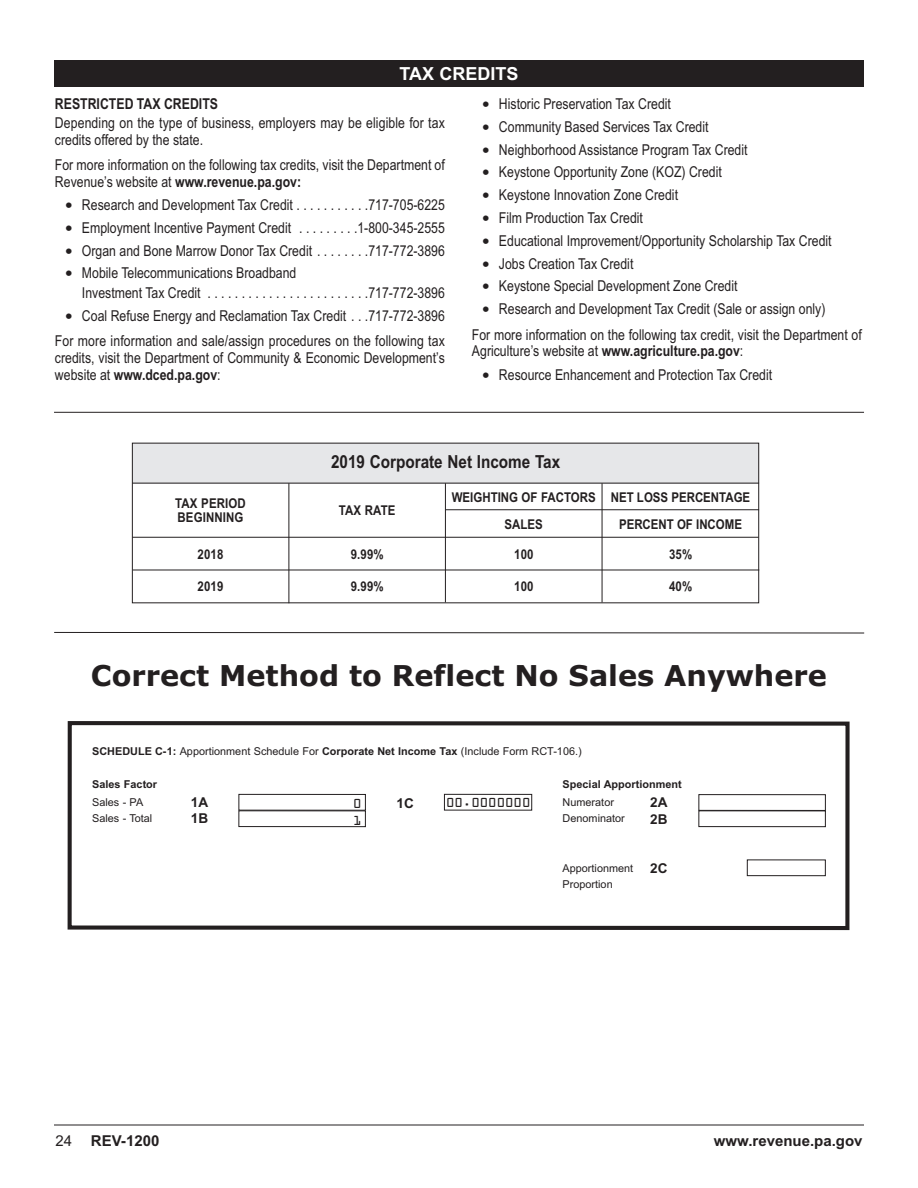
<style>
.page{position:relative;width:918px;height:1188px;background:#fff}
.page>*{position:absolute;margin:0;border:0;box-sizing:border-box;transform-origin:0 0}
.t1{font:700 28.8px "Verdana";color:#231f20}
.t2{font:700 18px "Arial";color:#231f20;scale:.85 1}
.t3{font:700 18px "Arial";color:#fff}
.t4{font:15px/16.6px "Arial Narrow";color:#231f20}
.t5{font:700 15px "Arial";color:#231f20}
.t6{font:700 15px "Arial Narrow";color:#231f20}
.t7{font:15px "Arial";color:#231f20}
.t8{font:700 13.65px/16.4px "Arial";color:#231f20}
.t9{font:700 13.5px "Arial";color:#231f20;scale:.85 1}
.t10{font:11.7px/16.4px "OCRA Std";color:#231f20}
.t11{font:10.95px/16.4px "Arial";color:#231f20}
.t12{font:700 10.95px/18.3px "Arial";color:#231f20}
.s1{font-weight:700}
.s2{font-family:"Verdana"}
.s3{font-weight:400}
</style>
<div class="page">
<div style="left:54px;top:60px;width:810px;height:27px;background:#231f20"></div>
<hr style="left:54px;top:412px;width:810px;height:1px;background:#231f20">
<svg style="left:54px;top:632px;width:811px;height:2px;background:#908e8f"></svg>
<svg style="left:67px;top:721px;width:783px;height:210px"></svg>
<div style="left:132px;top:443px;width:627px;height:40px;background:#e6e7e9"></div>
<hr style="left:289px;top:483px;width:1px;height:120px;background:#231f20">
<hr style="left:445px;top:483px;width:1px;height:119px;background:#231f20">
<hr style="left:602px;top:483px;width:1px;height:119px;background:#231f20">
<hr style="left:132px;top:483px;width:627px;height:1px;background:#231f20">
<hr style="left:132px;top:537px;width:627px;height:1px;background:#231f20">
<hr style="left:445px;top:509px;width:314px;height:1px;background:#231f20">
<hr style="left:133px;top:570px;width:626px;height:1px;background:#231f20">
<hr style="left:54px;top:1125px;width:810px;height:1px;background:#231f20">
<p class="t3" style="left:399px;top:63px;width:121px">TAX CREDITS</p>
<p class="t6" style="left:55px;top:98px;width:165px">RESTRICTED TAX CREDITS</p>
<p class="t4" style="left:55px;top:116px;width:391px">Depending on the type of business, employers may be eligible for tax credits offered by the state.</p>
<p class="t4" style="left:55px;top:158px;width:391px">For more information on the following tax credits, visit the Department of<br>Revenue’s website at <span class="s1">www.revenue.pa.gov:</span></p>
<p class="t4" style="left:65px;top:198px;width:382px"><span class="s2">•</span> Research and Development Tax Credit . . . . . . . . . . .717-705-6225</p>
<p class="t4" style="left:65px;top:221px;width:382px"><span class="s2">•</span> Employment Incentive Payment Credit . . . . . . . . .1-800-345-2555</p>
<p class="t4" style="left:65px;top:244px;width:382px"><span class="s2">•</span> Organ and Bone Marrow Donor Tax Credit . . . . . . . .717-772-3896</p>
<p class="t4" style="left:82px;top:265px;width:364px;line-height:19.2px;text-indent:-17px"><span class="s2">•</span> Mobile Telecommunications Broadband<br>Investment Tax Credit . . . . . . . . . . . . . . . . . . . . . . . .717-772-3896</p>
<p class="t4" style="left:65px;top:309px;width:382px"><span class="s2">•</span> Coal Refuse Energy and Reclamation Tax Credit . . .717-772-3896</p>
<p class="t4" style="left:55px;top:334px;width:391px;text-align:justify">For more information and sale/assign procedures on the following tax credits, visit the Department of Community &amp; Economic Development’s website at <span class="s1">www.dced.pa.gov</span>:</p>
<p class="t4" style="left:482px;top:97px;width:191px"><span class="s2">•</span> Historic Preservation Tax Credit</p>
<p class="t4" style="left:482px;top:120px;width:228px"><span class="s2">•</span> Community Based Services Tax Credit</p>
<p class="t4" style="left:482px;top:143px;width:267px"><span class="s2">•</span> Neighborhood Assistance Program Tax Credit</p>
<p class="t4" style="left:482px;top:165px;width:242px"><span class="s2">•</span> Keystone Opportunity Zone (KOZ) Credit</p>
<p class="t4" style="left:482px;top:188px;width:198px"><span class="s2">•</span> Keystone Innovation Zone Credit</p>
<p class="t4" style="left:482px;top:211px;width:163px"><span class="s2">•</span> Film Production Tax Credit</p>
<p class="t4" style="left:482px;top:234px;width:351px"><span class="s2">•</span> Educational Improvement/Opportunity Scholarship Tax Credit</p>
<p class="t4" style="left:482px;top:256px;width:153px"><span class="s2">•</span> Jobs Creation Tax Credit</p>
<p class="t4" style="left:482px;top:279px;width:257px"><span class="s2">•</span> Keystone Special Development Zone Credit</p>
<p class="t4" style="left:482px;top:302px;width:345px"><span class="s2">•</span> Research and Development Tax Credit (Sale or assign only)</p>
<p class="t4" style="left:472px;top:328px;width:391px">For more information on the following tax credit, visit the Department of<br>Agriculture’s website at <span class="s1">www.agriculture.pa.gov</span>:</p>
<p class="t4" style="left:482px;top:368px;width:292px"><span class="s2">•</span> Resource Enhancement and Protection Tax Credit</p>
<p class="t2" style="left:331px;top:451px;width:271px">2019 Corporate Net Income Tax</p>
<p class="t9" style="left:452px;top:489px;width:171px">WEIGHTING OF FACTORS</p>
<p class="t9" style="left:611px;top:489px;width:166px">NET LOSS PERCENTAGE</p>
<p class="t9" style="left:505px;top:516px;width:47px">SALES</p>
<p class="t9" style="left:619px;top:516px;width:146px">PERCENT OF INCOME</p>
<p class="t9" style="left:175px;top:495px;width:85px">TAX PERIOD</p>
<p class="t9" style="left:178px;top:510px;width:79px">BEGINNING</p>
<p class="t9" style="left:198px;top:547px;width:32px">2018</p>
<p class="t9" style="left:351px;top:547px;width:40px">9.99%</p>
<p class="t9" style="left:514px;top:547px;width:24px">100</p>
<p class="t9" style="left:669px;top:547px;width:29px">35%</p>
<p class="t9" style="left:198px;top:579px;width:32px">2019</p>
<p class="t9" style="left:351px;top:579px;width:40px">9.99%</p>
<p class="t9" style="left:514px;top:579px;width:24px">100</p>
<p class="t9" style="left:669px;top:579px;width:29px">40%</p>
<p class="t9" style="left:339px;top:503px;width:68px">TAX RATE</p>
<p class="t1" style="left:91px;top:659px;width:738px">Correct Method to Reflect No Sales Anywhere</p>
<p class="t11" style="left:92px;top:743px;width:491px"><span class="s1">SCHEDULE C-1:</span> Apportionment Schedule For <span class="s1">Corporate Net Income Tax</span> (Include Form RCT-106.)</p>
<p class="t12" style="left:563px;top:775px;width:121px">Special Apportionment<br><span class="s3">Numerator</span></p>
<p class="t11" style="left:563px;top:811px;width:64px">Denominator</p>
<p class="t12" style="left:92px;top:775px;width:66px">Sales Factor<br><span class="s3">Sales - PA</span></p>
<p class="t11" style="left:92px;top:810px;width:62px">Sales - Total</p>
<p class="t8" style="left:191px;top:794px;width:19px">1A<br>1B</p>
<p class="t8" style="left:650px;top:794px;width:19px">2A<br>2B</p>
<p class="t8" style="left:650px;top:860px;width:19px">2C</p>
<p class="t8" style="left:396px;top:795px;width:19px">1C</p>
<p class="t10" style="left:446px;top:795px;width:86px">00.0000000</p>
<p class="t10" style="left:353px;top:796px;width:10px">0<br>1</p>
<p class="t11" style="left:563px;top:860px;width:72px">Apportionment<br>Proportion</p>
<p class="t7" style="left:56px;top:1132px;width:18px">24</p>
<p class="t5" style="left:91px;top:1132px;width:70px">REV-1200</p>
<p class="t5" style="left:714px;top:1132px;width:150px">www.revenue.pa.gov</p>
</div>
